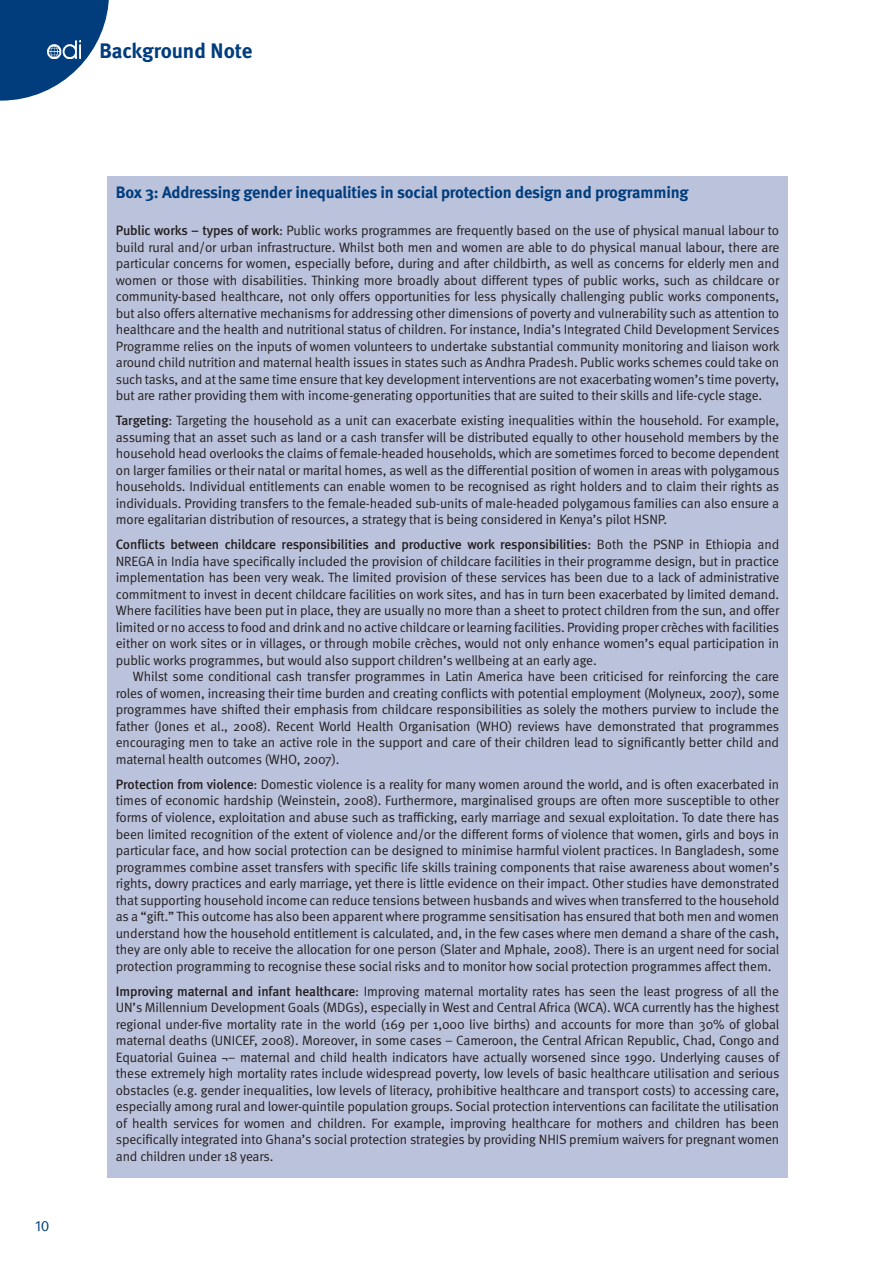
<style>
.page{position:relative;width:893px;height:1263px;background:#fff}
.page>*{position:absolute;margin:0;border:0;box-sizing:border-box;transform-origin:0 0}
.t1{font:700 21px "Meta";letter-spacing:-.005em;color:#013d7d}
.b3_Box_head{font:700 16.5px "Meta";letter-spacing:-.01em;color:#013d7d}
.t2{font:15px "Meta Normal Expert";color:#013d7d}
.b2_Box_text_no_inden{font:13.5px/16.5px "Meta Normal";letter-spacing:-.01em;color:#231f20;text-align:justify}
.b1_Box_text{font:13.5px/16.5px "Meta Normal";letter-spacing:-.01em;color:#231f20;text-align:justify}
.s1{font-family:"Meta";font-weight:500}
</style>
<div class="page">
<svg style="left:0;top:0;width:109px;height:101px"></svg>
<svg style="left:47px;top:40px;width:33px;height:19px"></svg>
<img style="left:48px;top:41px;width:32px;height:18px">
<div style="left:107px;top:176px;width:681px;height:1002px;background:#bbc2db"></div>
<p class="t2" style="left:35px;top:1218px;width:16px">10</p>
<h1 class="t1" style="left:99px;top:38px;width:154px">Background Note</h1>
<p class="b3_Box_head" style="left:116px;top:182px;width:574px">Box 3: Addressing gender inequalities in social protection design and programming</p>
<p class="b2_Box_text_no_inden" style="left:116px;top:222px;width:665px"><span class="s1">Public works – types of work</span>: Public works programmes are frequently based on the use of physical manual labour to build rural and/or urban infrastructure. Whilst both men and women are able to do physical manual labour, there are particular concerns for women, especially before, during and after childbirth, as well as concerns for elderly men and women or those with disabilities. Thinking more broadly about different types of public works, such as childcare or community-based healthcare, not only offers opportunities for less physically challenging public works components, but also offers alternative mechanisms for addressing other dimensions of poverty and vulnerability such as attention to healthcare and the health and nutritional status of children. For instance, India’s Integrated Child Development Services Programme relies on the inputs of women volunteers to undertake substantial community monitoring and liaison work around child nutrition and maternal health issues in states such as Andhra Pradesh. Public works schemes could take on such tasks, and at the same time ensure that key development interventions are not exacerbating women’s time poverty, but are rather providing them with income-generating opportunities that are suited to their skills and life-cycle stage.</p>
<p class="b2_Box_text_no_inden" style="left:116px;top:412px;width:665px"><span class="s1">Targeting</span>: Targeting the household as a unit can exacerbate existing inequalities within the household. For example, assuming that an asset such as land or a cash transfer will be distributed equally to other household members by the household head overlooks the claims of female-headed households, which are sometimes forced to become dependent on larger families or their natal or marital homes, as well as the differential position of women in areas with polygamous households. Individual entitlements can enable women to be recognised as right holders and to claim their rights as individuals. Providing transfers to the female-headed sub-units of male-headed polygamous families can also ensure a more egalitarian distribution of resources, a strategy that is being considered in Kenya’s pilot HSNP.</p>
<p class="b2_Box_text_no_inden" style="left:116px;top:536px;width:665px"><span class="s1">Conflicts between childcare responsibilities and productive work responsibilities</span>: Both the PSNP in Ethiopia and NREGA in India have specifically included the provision of childcare facilities in their programme design, but in practice implementation has been very weak. The limited provision of these services has been due to a lack of administrative commitment to invest in decent childcare facilities on work sites, and has in turn been exacerbated by limited demand.<br>Where facilities have been put in place, they are usually no more than a sheet to protect children from the sun, and offer limited or no access to food and drink and no active childcare or learning facilities. Providing proper crèches with facilities either on work sites or in villages, or through mobile crèches, would not only enhance women’s equal participation in public works programmes, but would also support children’s wellbeing at an early age.</p>
<p class="b1_Box_text" style="left:116px;top:668px;width:665px;text-indent:17px">Whilst some conditional cash transfer programmes in Latin America have been criticised for reinforcing the care roles of women, increasing their time burden and creating conflicts with potential employment (Molyneux, 2007), some programmes have shifted their emphasis from childcare responsibilities as solely the mothers purview to include the father (Jones et al., 2008). Recent World Health Organisation (WHO) reviews have demonstrated that programmes encouraging men to take an active role in the support and care of their children lead to significantly better child and maternal health outcomes (WHO, 2007).</p>
<p class="b2_Box_text_no_inden" style="left:116px;top:776px;width:665px"><span class="s1">Protection from violence</span>: Domestic violence is a reality for many women around the world, and is often exacerbated in times of economic hardship (Weinstein, 2008). Furthermore, marginalised groups are often more susceptible to other forms of violence, exploitation and abuse such as trafficking, early marriage and sexual exploitation. To date there has been limited recognition of the extent of violence and/or the different forms of violence that women, girls and boys in particular face, and how social protection can be designed to minimise harmful violent practices. In Bangladesh, some programmes combine asset transfers with specific life skills training components that raise awareness about women’s rights, dowry practices and early marriage, yet there is little evidence on their impact. Other studies have demonstrated that supporting household income can reduce tensions between husbands and wives when transferred to the household as a “gift.” This outcome has also been apparent where programme sensitisation has ensured that both men and women understand how the household entitlement is calculated, and, in the few cases where men demand a share of the cash, they are only able to receive the allocation for one person (Slater and Mphale, 2008). There is an urgent need for social protection programming to recognise these social risks and to monitor how social protection programmes affect them.</p>
<p class="b2_Box_text_no_inden" style="left:116px;top:982px;width:665px"><span class="s1">Improving maternal and infant healthcare</span>: Improving maternal mortality rates has seen the least progress of all the UN’s Millennium Development Goals (MDGs), especially in West and Central Africa (WCA). WCA currently has the highest regional under-five mortality rate in the world (169 per 1,000 live births) and accounts for more than 30% of global maternal deaths (UNICEF, 2008). Moreover, in some cases – Cameroon, the Central African Republic, Chad, Congo and Equatorial Guinea ¬– maternal and child health indicators have actually worsened since 1990. Underlying causes of these extremely high mortality rates include widespread poverty, low levels of basic healthcare utilisation and serious obstacles (e.g. gender inequalities, low levels of literacy, prohibitive healthcare and transport costs) to accessing care, especially among rural and lower-quintile population groups. Social protection interventions can facilitate the utilisation of health services for women and children. For example, improving healthcare for mothers and children has been specifically integrated into Ghana’s social protection strategies by providing NHIS premium waivers for pregnant women and children under 18 years.</p>
</div>
